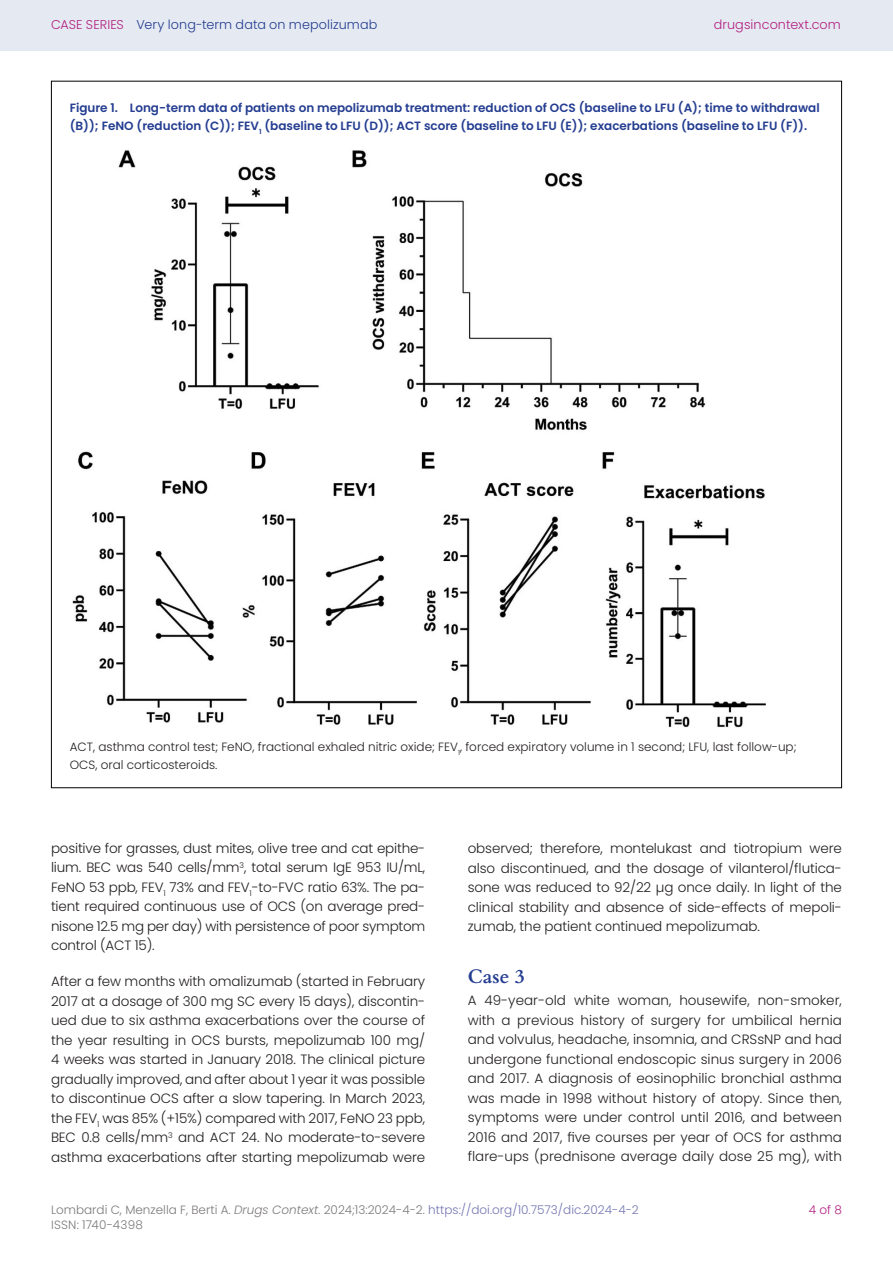
<style>
.page{position:relative;width:893px;height:1263px;background:#fff}
.page>*{position:absolute;margin:0;border:0;box-sizing:border-box;transform-origin:0 0}
.t1{font:700 19.5px "Cardo";color:#243d91}
.Body_Black{font:300 13.5px/19.5px "Poppins";letter-spacing:-.01em;color:#231f20;text-align:justify}
.Body_Black_First{font:300 13.5px/19.5px "Poppins";letter-spacing:-.005em;color:#231f20;text-align:justify}
.t2{font:300 12.75px "Poppins";letter-spacing:.01em;color:#243d91}
.t3{font:300 12.75px "Poppins";letter-spacing:.01em;color:#b21f81}
.Figure_Table_Caption{font:600 12px/18px "Poppins";color:#243d91}
.Body_Black_-_Table_P{font:300 12px/18px "Poppins";color:#231f20}
.t4{font:300 12px "Poppins";color:#7c7878}
.t5{font:300 12px "Poppins";color:#b21f81}
.s1{color:#b21f81}
.s2{font-style:italic}
.s3{color:#7376b2}
</style>
<div class="page">
<div style="left:0;top:0;width:893px;height:51px;background:#e5eaf2"></div>
<img style="left:72px;top:150px;width:694px;height:577px">
<p class="t2" style="left:51px;top:17px;width:328px"><span class="s1">CASE SERIES</span> Very long-term data on mepolizumab</p>
<p class="t3" style="left:714px;top:17px;width:129px">drugsincontext.com</p>
<p class="Figure_Table_Caption" style="left:70px;top:99px;width:751px">Figure 1. Long-term data of patients on mepolizumab treatment: reduction of OCS (baseline to LFU (A); time to withdrawal (B)); FeNO (reduction (C)); FEV<sub>1</sub> (baseline to LFU (D)); ACT score (baseline to LFU (E)); exacerbations (baseline to LFU (F)).</p>
<p class="Body_Black_-_Table_P" style="left:70px;top:738px;width:728px">ACT, asthma control test; FeNO, fractional exhaled nitric oxide; FEV<sub>1</sub>, forced expiratory volume in 1 second; LFU, last follow-up;<br>OCS, oral corticosteroids.</p>
<p class="Body_Black_First" style="left:51px;top:838px;width:376px">positive for grasses, dust mites, olive tree and cat epithe&shy;lium. BEC was 540 cells/mm<sup>3</sup>, total serum IgE 953 IU/mL, FeNO 53 ppb, FEV<sub>1</sub> 73% and FEV<sub>1</sub>-to-FVC ratio 63%. The pa&shy;tient required continuous use of OCS (on average pred&shy;nisone 12.5 mg per day) with persistence of poor symptom control (ACT 15).</p>
<p class="Body_Black" style="left:51px;top:972px;width:376px">After a few months with omalizumab (started in February 2017 at a dosage of 300 mg SC every 15 days), discontin&shy;ued due to six asthma exacerbations over the course of the year resulting in OCS bursts, mepolizumab 100 mg/ 4 weeks was started in January 2018. The clinical picture gradually improved, and after about 1 year it was possible to discontinue OCS after a slow tapering. In March 2023, the FEV<sub>1</sub> was 85% (+15%) compared with 2017, FeNO 23 ppb, BEC 0.8 cells/mm<sup>3</sup> and ACT 24. No moderate-to-severe asthma exacerbations after starting mepolizumab were</p>
<p class="Body_Black" style="left:468px;top:838px;width:376px">observed; therefore, montelukast and tiotropium were also discontinued, and the dosage of vilanterol/flutica&shy;sone was reduced to 92/22 μg once daily. In light of the clinical stability and absence of side-effects of mepoli&shy;zumab, the patient continued mepolizumab.</p>
<h2 class="t1" style="left:468px;top:961px;width:58px">Case 3</h2>
<p class="Body_Black_First" style="left:468px;top:991px;width:376px">A 49-year-old white woman, housewife, non-smoker, with a previous history of surgery for umbilical hernia and volvulus, headache, insomnia, and CRSsNP and had undergone functional endoscopic sinus surgery in 2006 and 2017. A diagnosis of eosinophilic bronchial asthma was made in 1998 without history of atopy. Since then, symptoms were under control until 2016, and between 2016 and 2017, five courses per year of OCS for asthma flare-ups (prednisone average daily dose 25 mg), with</p>
<p class="t4" style="left:51px;top:1203px;width:589px">Lombardi C, Menzella F, Berti A. <span class="s2">Drugs Context</span>. 2024;13:2024-4-2. <span class="s3">https://doi.org/10.7573/dic.2024-4-2</span></p>
<p class="t5" style="left:809px;top:1203px;width:35px">4 of 8</p>
<p class="t4" style="left:51px;top:1218px;width:93px">ISSN: 1740-4398</p>
</div>
